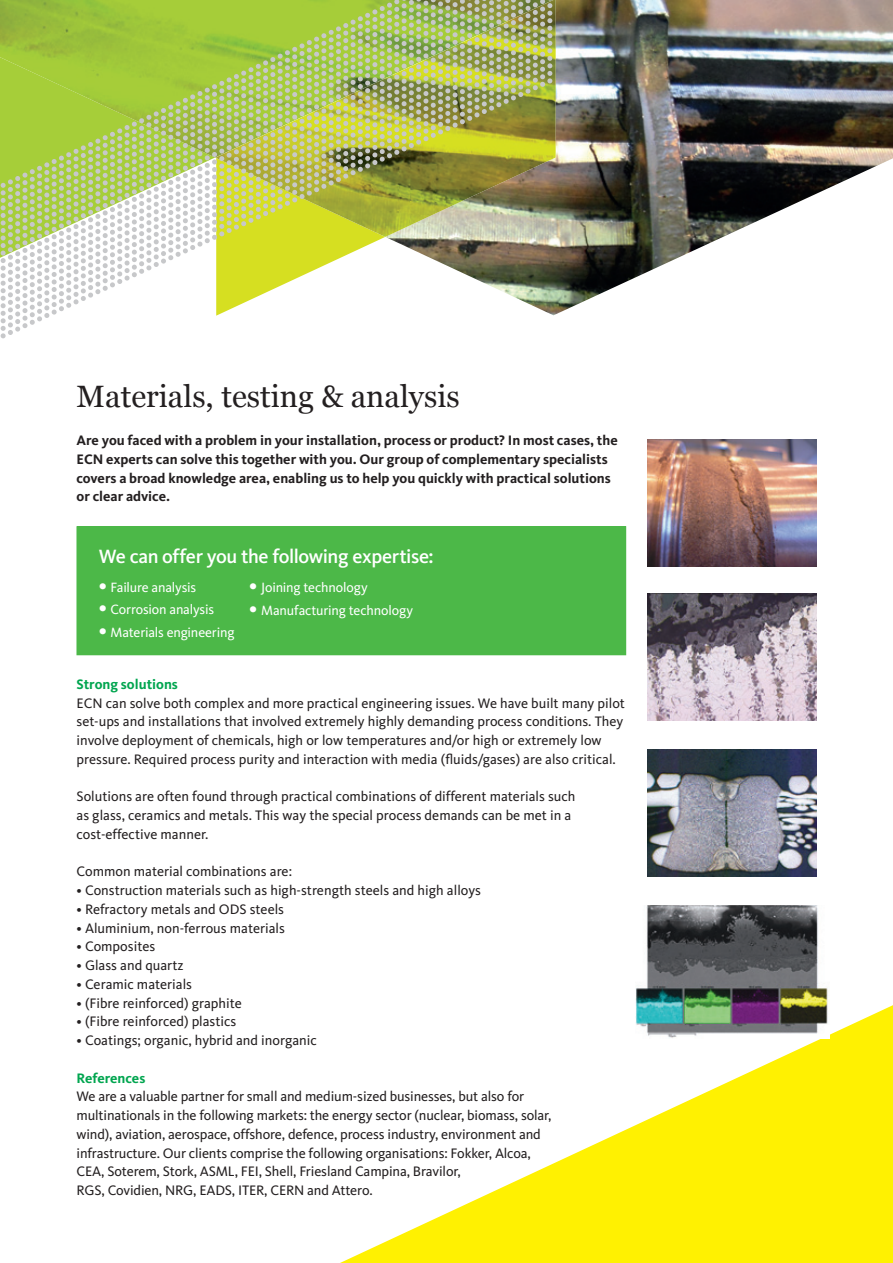
<style>
.page{position:relative;width:893px;height:1263px;background:#fff}
.page>*{position:absolute;margin:0;border:0;box-sizing:border-box;transform-origin:0 0}
.t1{font:30.9px "Georgia";color:#231f20}
.t2{font:500 19.95px "Kievit";letter-spacing:-.02em;color:#fff}
.t3{font:14.25px/18.8px "Kievit";color:#231f20}
.t4{font:700 14.25px/18.8px "Kievit";color:#231f20}
.t5{font:700 14.25px "Kievit";color:#00a54f}
.t6{font:13.95px "Kievit";letter-spacing:-.015em;color:#fff}
.s1{font-weight:500;font-size:19.95px}
</style>
<div class="page">
<svg style="left:340px;top:1005px;width:553px;height:258px;fill:#fff101"></svg>
<img style="left:552px;top:0;width:341px;height:315px">
<img style="left:552px;top:0;width:4px;height:190px">
<svg style="left:0;top:0;width:552px;height:338px"></svg>
<img style="left:647px;top:439px;width:169px;height:127px">
<img style="left:647px;top:594px;width:169px;height:127px">
<img style="left:647px;top:750px;width:169px;height:127px">
<img style="left:636px;top:905px;width:193px;height:133px">
<div style="left:77px;top:527px;width:549px;height:128px;background:#4cb848"></div>
<div style="left:77px;top:526px;width:549px;height:129px;border:1px solid #4cb848"></div>
<h1 class="t1" style="left:77px;top:377px;width:385px">Materials, testing &amp; analysis</h1>
<p class="t4" style="left:77px;top:431px;width:543px">Are you faced with a problem in your installation, process or product? In most cases, the ECN experts can solve this together with you. Our group of complementary specialists covers a broad knowledge area, enabling us to help you quickly with practical solutions or clear advice.</p>
<h2 class="t2" style="left:99px;top:544px;width:337px">We can offer you the following expertise:</h2>
<p class="t6" style="left:99px;top:579px;width:99px"><span class="s1">•</span> Failure analysis</p>
<p class="t6" style="left:99px;top:601px;width:117px"><span class="s1">•</span> Corrosion analysis</p>
<p class="t6" style="left:99px;top:624px;width:137px"><span class="s1">•</span> Materials engineering</p>
<p class="t6" style="left:249px;top:579px;width:120px"><span class="s1">•</span> Joining technology</p>
<p class="t6" style="left:249px;top:601px;width:165px"><span class="s1">•</span> Manufacturing technology</p>
<p class="t5" style="left:77px;top:675px;width:103px">Strong solutions</p>
<p class="t3" style="left:77px;top:693px;width:550px">ECN can solve both complex and more practical engineering issues. We have built many pilot set-ups and installations that involved extremely highly demanding process conditions. They involve deployment of chemicals, high or low temperatures and/or high or extremely low pressure. Required process purity and interaction with media (fluids/gases) are also critical.</p>
<p class="t3" style="left:77px;top:787px;width:500px">Solutions are often found through practical combinations of different materials such as glass, ceramics and metals. This way the special process demands can be met in a cost-effective manner.</p>
<p class="t3" style="left:77px;top:862px;width:217px">Common material combinations are:</p>
<p class="t3" style="left:77px;top:881px;width:406px">• Construction materials such as high-strength steels and high alloys</p>
<p class="t3" style="left:77px;top:899px;width:209px">• Refractory metals and ODS steels</p>
<p class="t3" style="left:77px;top:918px;width:210px">• Aluminium, non-ferrous materials</p>
<p class="t3" style="left:77px;top:937px;width:80px">• Composites</p>
<p class="t3" style="left:77px;top:956px;width:109px">• Glass and quartz</p>
<p class="t3" style="left:77px;top:974px;width:117px">• Ceramic materials</p>
<p class="t3" style="left:77px;top:993px;width:167px">• (Fibre reinforced) graphite</p>
<p class="t3" style="left:77px;top:1012px;width:161px">• (Fibre reinforced) plastics</p>
<p class="t3" style="left:77px;top:1031px;width:242px">• Coatings; organic, hybrid and inorganic</p>
<p class="t5" style="left:77px;top:1069px;width:70px">References</p>
<p class="t3" style="left:77px;top:1087px;width:477px">We are a valuable partner for small and medium-sized businesses, but also for multinationals in the following markets: the energy sector (nuclear, biomass, solar, wind), aviation, aerospace, offshore, defence, process industry, environment and infrastructure. Our clients comprise the following organisations: Fokker, Alcoa, CEA, Soterem, Stork, ASML, FEI, Shell, Friesland Campina, Bravilor,<br>RGS, Covidien, NRG, EADS, ITER, CERN and Attero.</p>
</div>
